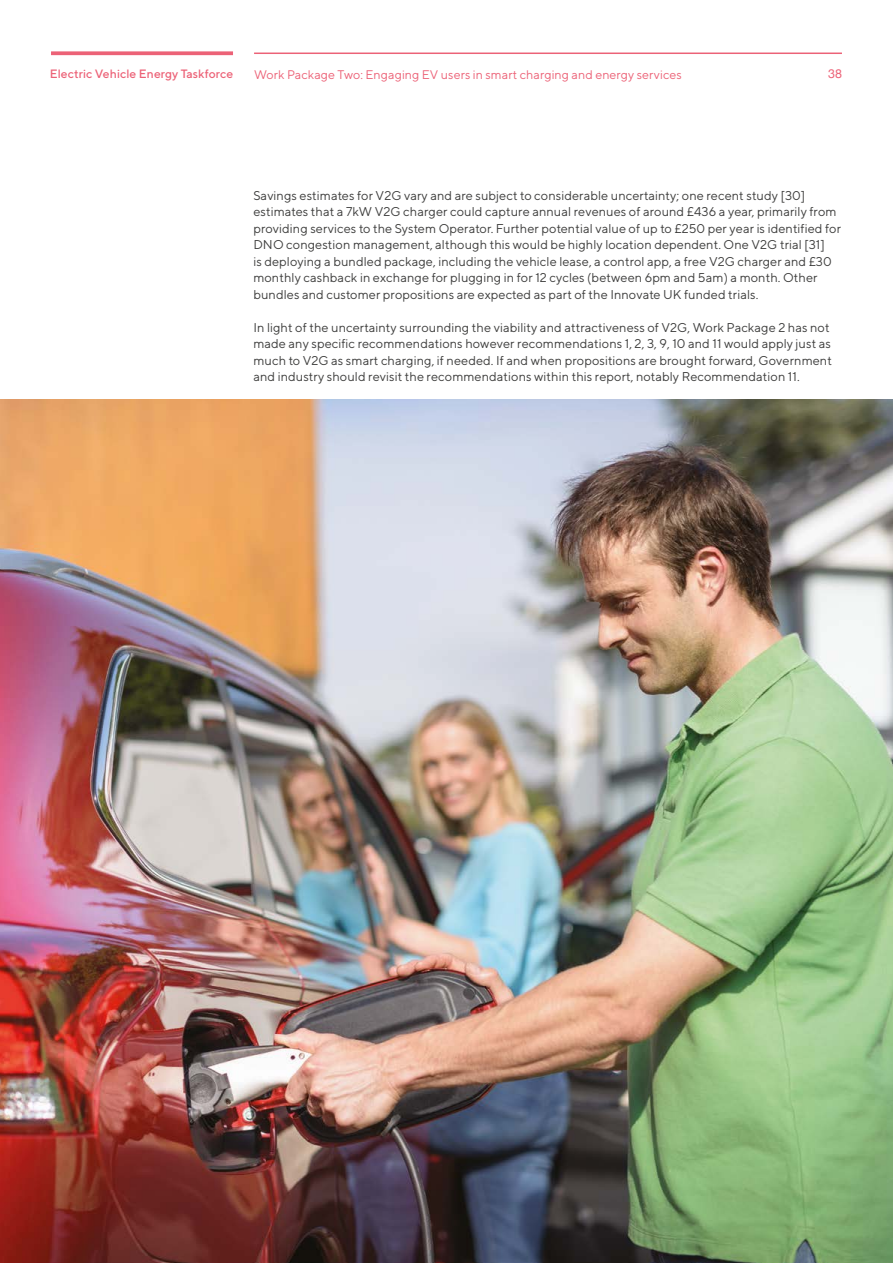
<style>
.page{position:relative;width:893px;height:1263px;background:#fff}
.page>*{position:absolute;margin:0;border:0;box-sizing:border-box;transform-origin:0 0}
.t1{font:12.75px/16.5px "TT Norms";letter-spacing:.005em;color:#3c3c3b}
.t2{font:12.45px "TT Norms";letter-spacing:.005em;color:#ec6277}
.t3{font:12.45px "Helvetica Neue";color:#ec6277}
.t4{font:500 12.15px "TT Norms";letter-spacing:.005em;color:#ec6277}
</style>
<div class="page">
<hr style="left:254px;top:53px;width:588px;height:1px;background:#ec6277">
<svg style="left:51px;top:51px;width:182px;height:4px"></svg>
<img style="left:0;top:400px;width:893px;height:863px">
<p class="t4" style="left:50px;top:66px;width:185px">Electric Vehicle Energy Taskforce</p>
<p class="t2" style="left:254px;top:67px;width:429px">Work Package Two: Engaging EV users in smart charging and energy services</p>
<p class="t3" style="left:828px;top:65px;width:15px">38</p>
<p class="t1" style="left:253px;top:187px;width:589px">Savings estimates for V2G vary and are subject to considerable uncertainty; one recent study [30] estimates that a 7kW V2G charger could capture annual revenues of around £436 a year, primarily from providing services to the System Operator. Further potential value of up to £250 per year is identified for DNO congestion management, although this would be highly location dependent. One V2G trial [31]<br>is deploying a bundled package, including the vehicle lease, a control app, a free V2G charger and £30 monthly cashback in exchange for plugging in for 12 cycles (between 6pm and 5am) a month. Other bundles and customer propositions are expected as part of the Innovate UK funded trials.</p>
<p class="t1" style="left:253px;top:319px;width:580px">In light of the uncertainty surrounding the viability and attractiveness of V2G, Work Package 2 has not made any specific recommendations however recommendations 1, 2, 3, 9, 10 and 11 would apply just as much to V2G as smart charging, if needed. If and when propositions are brought forward, Government and industry should revisit the recommendations within this report, notably Recommendation 11.</p>
</div>
